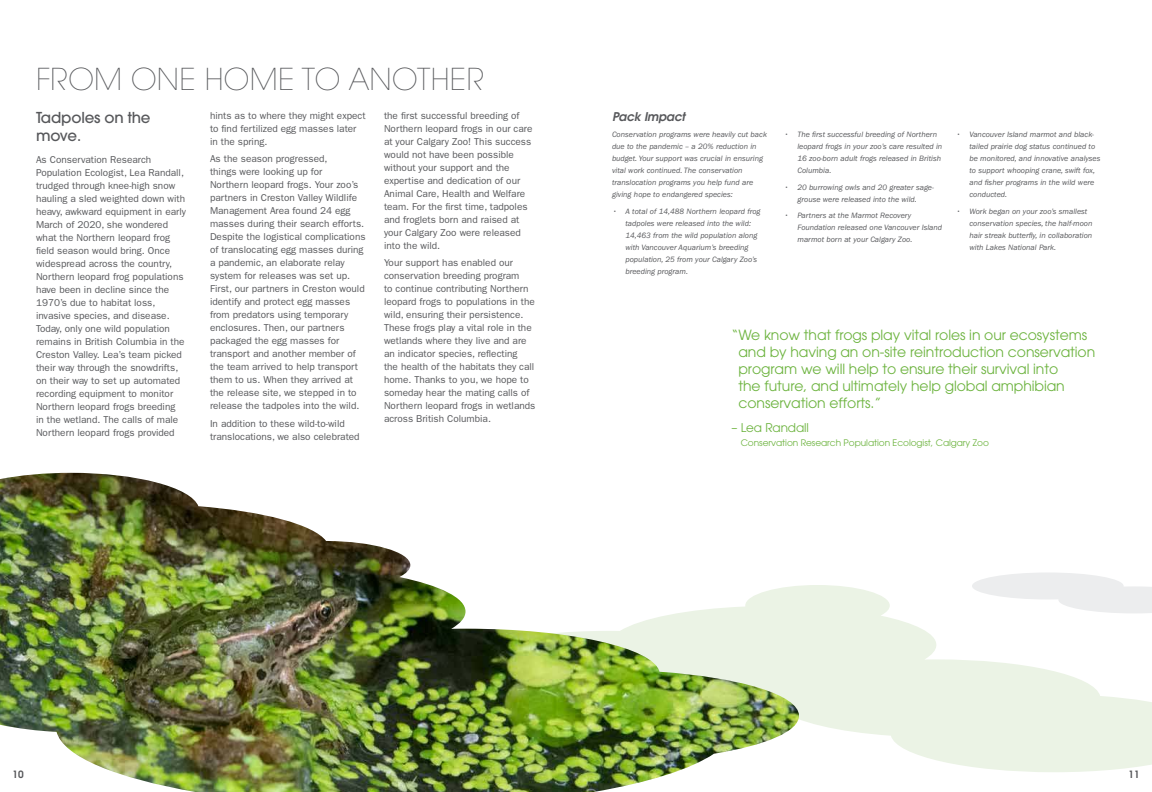
<style>
.page{position:relative;width:1152px;height:792px;background:#fff}
.page>*{position:absolute;margin:0;border:0;box-sizing:border-box;transform-origin:0 0}
.t1{font:200 30px "Avant Garde";letter-spacing:.01em;color:#57585b}
.t2{font:500 15px/18px "Avant Garde";letter-spacing:-.01em;color:#57585b}
.t3{font:14px/17px "Avant Garde";letter-spacing:-.005em;color:#6cb33e}
.t4{font:12px "Avant Garde";letter-spacing:-.005em;color:#6cb33e}
.t5{font:italic 600 12px "Avant Garde";letter-spacing:-.01em;color:#57585b}
.t6{font:10px/13px "Franklin Gothic";color:#57585b}
.t7{font:600 10px "Avant Garde";color:#57585b}
.t8{font:9px "Avant Garde";letter-spacing:-.005em;color:#6cb33e}
.t9{font:italic 8px/12px "Franklin Gothic";color:#57585b}
</style>
<div class="page">
<svg style="left:799px;top:585px;width:353px;height:187px;fill:#ebf3e5"></svg>
<svg style="left:972px;top:573px;width:180px;height:40px"></svg>
<img style="left:0;top:473px;width:799px;height:319px">
<h1 class="t1" style="left:36px;top:68px;width:449px">FROM ONE HOME TO ANOTHER</h1>
<h2 class="t2" style="left:36px;top:110px;width:116px">Tadpoles on the move.</h2>
<p class="t6" style="left:36px;top:153px;width:152px">As Conservation Research<br>Population Ecologist, Lea Randall, trudged through knee-high snow hauling a sled weighted down with heavy, awkward equipment in early<br>March of 2020, she wondered what the Northern leopard frog field season would bring. Once widespread across the country,<br>Northern leopard frog populations have been in decline since the<br>1970’s due to habitat loss, invasive species, and disease.<br>Today, only one wild population remains in British Columbia in the<br>Creston Valley. Lea’s team picked their way through the snowdrifts, on their way to set up automated recording equipment to monitor<br>Northern leopard frogs breeding<br>in the wetland. The calls of male<br>Northern leopard frogs provided</p>
<p class="t6" style="left:384px;top:110px;width:150px">the first successful breeding of<br>Northern leopard frogs in our care at your Calgary Zoo! This success would not have been possible without your support and the expertise and dedication of our<br>Animal Care, Health and Welfare team. For the first time, tadpoles and froglets born and raised at your Calgary Zoo were released into the wild.</p>
<p class="t6" style="left:384px;top:257px;width:153px">Your support has enabled our conservation breeding program<br>to continue contributing Northern leopard frogs to populations in the wild, ensuring their persistence.<br>These frogs play a vital role in the wetlands where they live and are an indicator species, reflecting<br>the health of the habitats they call home. Thanks to you, we hope to someday hear the mating calls of<br>Northern leopard frogs in wetlands across British Columbia.</p>
<p class="t6" style="left:210px;top:110px;width:157px">hints as to where they might expect to find fertilized egg masses later in the spring.</p>
<p class="t6" style="left:210px;top:153px;width:157px">As the season progressed,<br>things were looking up for<br>Northern leopard frogs. Your zoo’s partners in Creston Valley Wildlife<br>Management Area found 24 egg masses during their search efforts.<br>Despite the logistical complications of translocating egg masses during a pandemic, an elaborate relay system for releases was set up.<br>First, our partners in Creston would identify and protect egg masses from predators using temporary enclosures. Then, our partners packaged the egg masses for transport and another member of the team arrived to help transport them to us. When they arrived at the release site, we stepped in to release the tadpoles into the wild.</p>
<p class="t6" style="left:210px;top:418px;width:151px">In addition to these wild-to-wild translocations, we also celebrated</p>
<p class="t5" style="left:612px;top:111px;width:75px">Pack Impact</p>
<p class="t9" style="left:612px;top:129px;width:156px">Conservation programs were heavily cut back due to the pandemic – a 20% reduction in budget. Your support was crucial in ensuring vital work continued. The conservation translocation programs you help fund are giving hope to endangered species:</p>
<p class="t9" style="left:625px;top:205px;width:136px;text-indent:-13px">• A total of 14,488 Northern leopard frog tadpoles were released into the wild:<br>14,463 from the wild population along with Vancouver Aquarium’s breeding population, 25 from your Calgary Zoo’s breeding program.</p>
<p class="t9" style="left:797px;top:129px;width:146px;text-indent:-13px">• The first successful breeding of Northern leopard frogs in your zoo’s care resulted in 16 zoo-born adult frogs released in British Columbia.</p>
<p class="t9" style="left:784px;top:181px;width:151px;text-align:center">• 20 burrowing owls and 20 greater sage&shy;grouse were released into the wild.</p>
<p class="t9" style="left:797px;top:210px;width:146px;text-indent:-13px">• Partners at the Marmot Recovery<br>Foundation released one Vancouver Island marmot born at your Calgary Zoo.</p>
<p class="t9" style="left:969px;top:129px;width:132px;text-indent:-13px">• Vancouver Island marmot and black&shy;tailed prairie dog status continued to be monitored, and innovative analyses to support whooping crane, swift fox, and fisher programs in the wild were conducted.</p>
<p class="t9" style="left:969px;top:205px;width:125px;text-indent:-13px">• Work began on your zoo’s smallest conservation species, the half-moon hair streak butterfly, in collaboration with Lakes National Park.</p>
<h3 class="t3" style="left:738px;top:328px;width:358px;text-indent:-7px">“ We know that frogs play vital roles in our ecosystems and by having an on-site reintroduction conservation program we will help to ensure their survival into<br>the future, and ultimately help global amphibian conservation efforts.”</h3>
<p class="t4" style="left:732px;top:423px;width:79px">– Lea Randall</p>
<p class="t8" style="left:741px;top:439px;width:250px">Conservation Research Population Ecologist, Calgary Zoo</p>
<p class="t7" style="left:12px;top:769px;width:13px">10</p>
<p class="t7" style="left:1128px;top:769px;width:13px">11</p>
</div>
